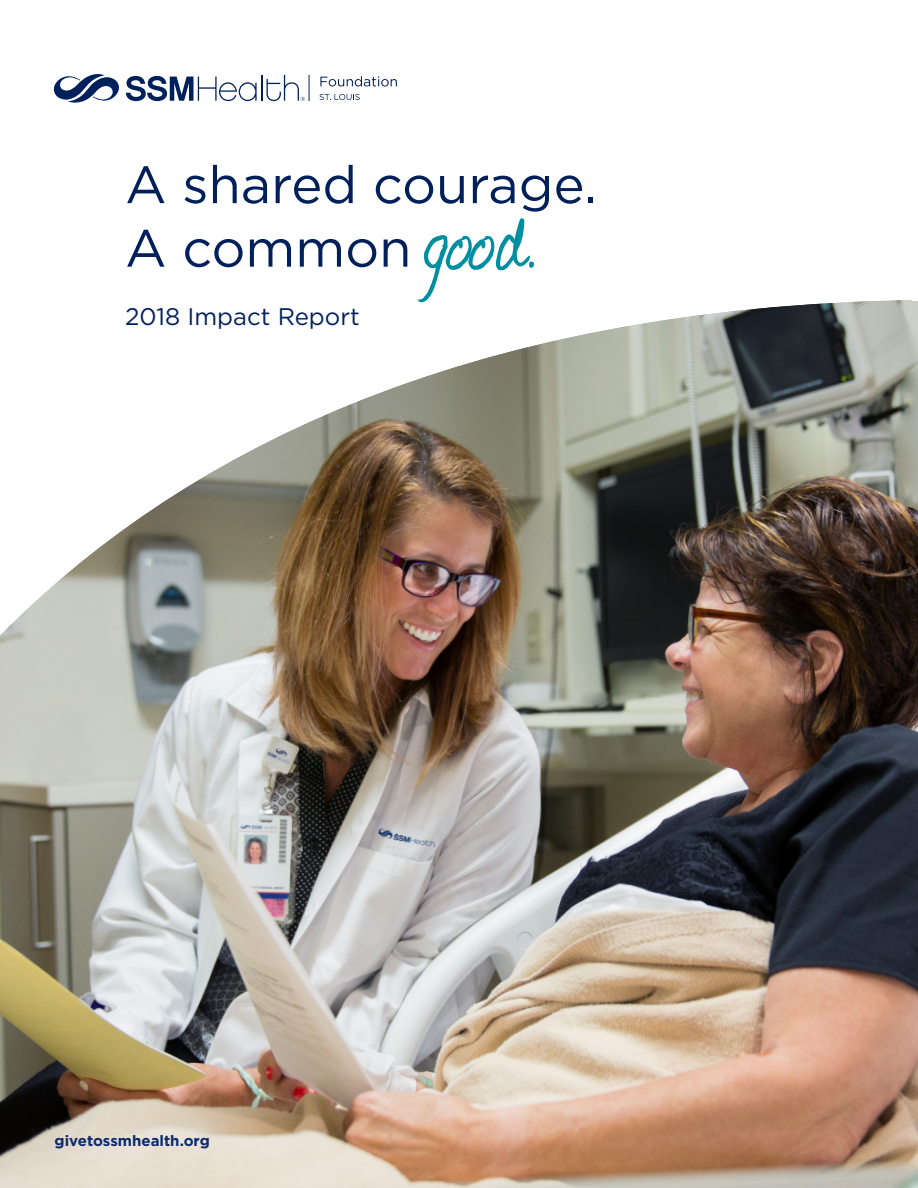
<style>
.page{position:relative;width:918px;height:1188px;background:#fff}
.page>*{position:absolute;margin:0;border:0;box-sizing:border-box;transform-origin:0 0}
.t1{font:52.5px "Gotham";color:#00205b}
.t2{font:24px "Gotham";color:#00205b}
.t3{font:700 15px "Gotham";color:#0d2b6d}
.s1{font-family:"Journal";font-size:102.15px;color:#008fa1}
</style>
<div class="page">
<img style="left:0;top:300px;width:918px;height:888px">
<svg style="left:320px;top:76px;width:77px;height:11px"></svg>
<svg style="left:320px;top:94px;width:40px;height:6px"></svg>
<svg style="left:54px;top:74px;width:65px;height:29px"></svg>
<svg style="left:126px;top:75px;width:184px;height:26px"></svg>
<p class="t1" style="left:125px;top:156px;width:473px">A shared courage.</p>
<p class="t1" style="left:125px;top:219px;width:418px">A common <span class="s1">good.</span></p>
<p class="t2" style="left:125px;top:304px;width:236px">2018 Impact Report</p>
<p class="t3" style="left:55px;top:1132px;width:157px">givetossmhealth.org</p>
</div>
